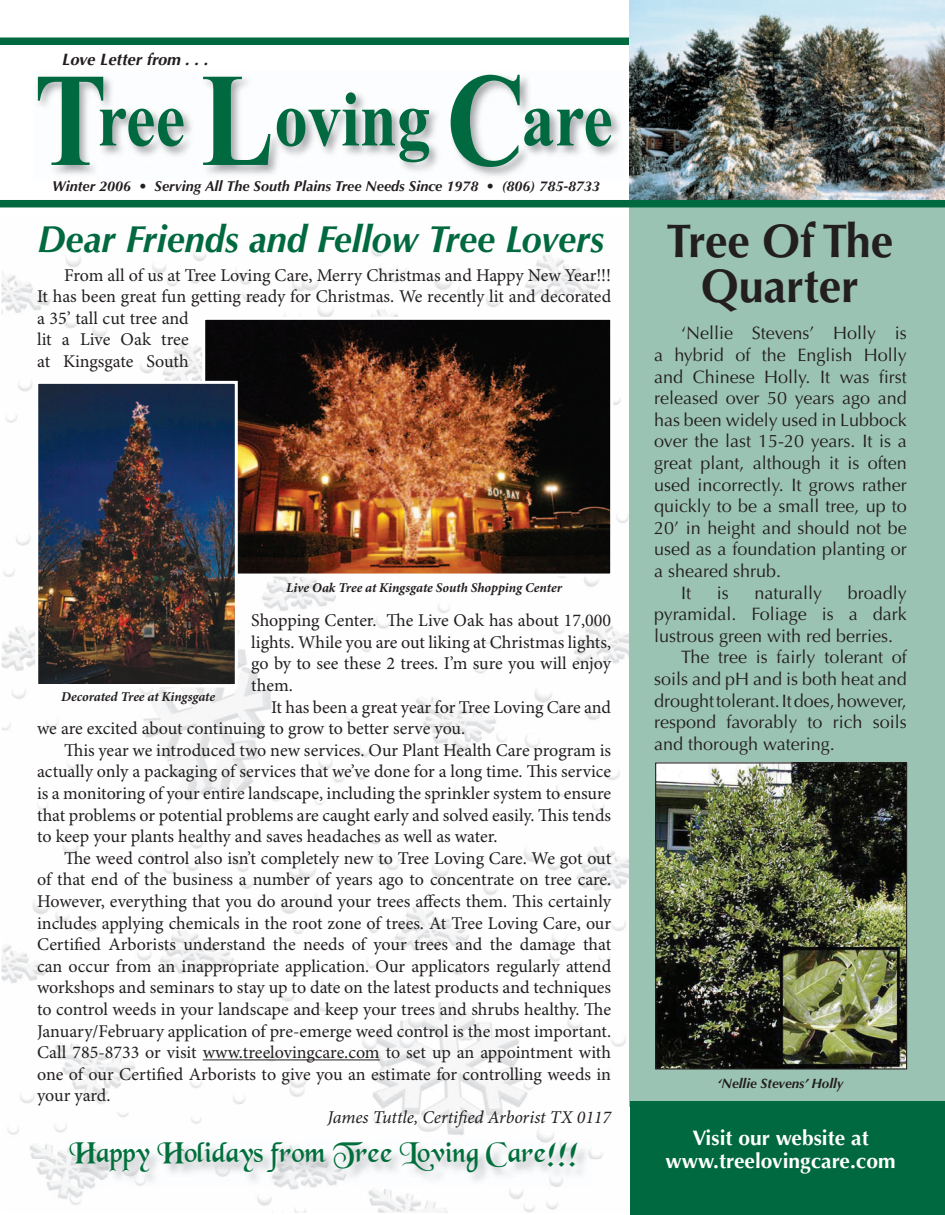
<style>
.page{position:relative;width:945px;height:1215px;background:#fff}
.page>*{position:absolute;margin:0;border:0;box-sizing:border-box;transform-origin:0 0}
.t1{font:700 78.3px "Times New Roman";color:#00693f;scale:.85 1}
.t2{font:700 47.25px/45px "Optima";color:#231f20;text-align:center;scale:.95 1}
.t3{font:italic 700 37.8px "Optima";color:#00693f;scale:.95 1}
.t4{font:30px "Black Chancery";color:#006f3c}
.t5{font:700 21px/22.5px "Optima";color:#fff;text-align:center}
.t6{font:18px/21.6px "Minion Pro";letter-spacing:-.005em;color:#231f20;text-align:justify}
.t7{font:18px "Optima";color:#231f20}
.t8{font:italic 18px "Minion Pro";letter-spacing:-.005em;color:#231f20}
.t9{font:italic 700 16.5px "Optima";color:#231f20}
.t10{font:italic 700 14.4px "Optima";color:#231f20}
.t11{font:italic 700 13.5px "Minion Pro";letter-spacing:-.005em;color:#231f20}
.t12{font:italic 700 13.5px "Optima";color:#231f20}
.s1{font-size:133.2px}
</style>
<div class="page">
<img style="left:1px;top:217px;width:629px;height:996px">
<hr style="left:203px;top:1059px;width:177px;height:1px;background:#231f20">
<div style="left:0;top:38px;width:634px;height:7px;background:#00693f"></div>
<img style="left:630px;top:0;width:315px;height:200px">
<div style="left:630px;top:202px;width:315px;height:904px;background:#9bc3b3"></div>
<div style="left:630px;top:1102px;width:314px;height:113px;background:#00693f"></div>
<img style="left:37px;top:75px;width:583px;height:101px">
<div style="left:0;top:200px;width:945px;height:7px;background:#00693f"></div>
<img style="left:206px;top:321px;width:403px;height:252px">
<div style="left:202px;top:317px;width:411px;height:260px;border:3px solid #fff"></div>
<img style="left:39px;top:385px;width:195px;height:299px">
<div style="left:35px;top:381px;width:203px;height:307px;border:3px solid #fff"></div>
<img style="left:68px;top:1141px;width:523px;height:46px">
<img style="left:657px;top:764px;width:248px;height:304px">
<div style="left:655px;top:762px;width:252px;height:308px;border:1px solid #231f20"></div>
<p class="t9" style="left:62px;top:49px;width:148px">Love Letter from . . .</p>
<h1 class="t1" style="left:34px;top:65px;width:683px"><span class="s1">T</span>ree <span class="s1">L</span>oving <span class="s1">C</span>are</h1>
<p class="t10" style="left:52px;top:178px;width:550px">Winter 2006 • Serving All The South Plains Tree Needs Since 1978 • (806) 785-8733</p>
<h3 class="t3" style="left:38px;top:217px;width:598px">Dear Friends and Fellow Tree Lovers</h3>
<p class="t6" style="left:37px;top:265px;width:576px;text-align:left;text-indent:27px">From all of us at Tree Loving Care, Merry Christmas and Happy New Year!!!<br>It has been great fun getting ready for Christmas. We recently lit and decorated a 35’ tall cut tree and<br>lit a Live Oak tree<br>at Kingsgate South</p>
<p class="t11" style="left:286px;top:579px;width:277px">Live Oak Tree at Kingsgate South Shopping Center</p>
<p class="t6" style="left:251px;top:610px;width:361px">Shopping Center. The Live Oak has about 17,000 lights. While you are out liking at Christmas lights, go by to see these 2 trees. I’m sure you will enjoy them.</p>
<p class="t6" style="left:37px;top:697px;width:576px;text-indent:234px">It has been a great year for Tree Loving Care and we are excited about continuing to grow to better serve you.</p>
<p class="t6" style="left:37px;top:740px;width:576px;text-indent:27px">This year we introduced two new services. Our Plant Health Care program is actually only a packaging of services that we’ve done for a long time. This service is a monitoring of your entire landscape, including the sprinkler system to ensure that problems or potential problems are caught early and solved easily. This tends to keep your plants healthy and saves headaches as well as water.</p>
<p class="t6" style="left:37px;top:848px;width:576px;text-indent:27px">The weed control also isn’t completely new to Tree Loving Care. We got out of that end of the business a number of years ago to concentrate on tree care.<br>However, everything that you do around your trees affects them. This certainly includes applying chemicals in the root zone of trees. At Tree Loving Care, our Certified Arborists understand the needs of your trees and the damage that can occur from an inappropriate application. Our applicators regularly attend workshops and seminars to stay up to date on the latest products and techniques to control weeds in your landscape and keep your trees and shrubs healthy. The January/February application of pre-emerge weed control is the most important.<br>Call 785-8733 or visit www.treelovingcare.com to set up an appointment with one of our Certified Arborists to give you an estimate for controlling weeds in your yard.</p>
<p class="t8" style="left:328px;top:1106px;width:285px">James Tuttle, Certified Arborist TX 0117</p>
<p class="t11" style="left:61px;top:688px;width:155px">Decorated Tree at Kingsgate</p>
<h3 class="t4" style="left:69px;top:1142px;width:511px">Happy Holidays from Tree Loving Care!!!</h3>
<h2 class="t2" style="left:666px;top:219px;width:241px">Tree Of The<br>Quarter</h2>
<p class="t7" style="left:681px;top:323px;width:227px">‘Nellie Stevens’ Holly is</p>
<p class="t7" style="left:654px;top:344px;width:254px">a hybrid of the English Holly</p>
<p class="t7" style="left:654px;top:366px;width:254px">and Chinese Holly. It was first</p>
<p class="t7" style="left:654px;top:388px;width:254px">released over 50 years ago and</p>
<p class="t7" style="left:654px;top:409px;width:254px">has been widely used in Lubbock</p>
<p class="t7" style="left:654px;top:431px;width:254px">over the last 15-20 years. It is a</p>
<p class="t7" style="left:654px;top:452px;width:254px">great plant, although it is often</p>
<p class="t7" style="left:654px;top:474px;width:254px">used incorrectly. It grows rather</p>
<p class="t7" style="left:654px;top:496px;width:254px">quickly to be a small tree, up to</p>
<p class="t7" style="left:654px;top:517px;width:254px">20’ in height and should not be</p>
<p class="t7" style="left:654px;top:539px;width:254px">used as a foundation planting or</p>
<p class="t7" style="left:654px;top:560px;width:129px">a sheared shrub.</p>
<p class="t7" style="left:681px;top:582px;width:12px">It</p>
<p class="t7" style="left:717px;top:582px;width:14px">is</p>
<p class="t7" style="left:754px;top:582px;width:69px">naturally</p>
<p class="t7" style="left:848px;top:582px;width:61px">broadly</p>
<p class="t7" style="left:654px;top:604px;width:254px">pyramidal. Foliage is a dark</p>
<p class="t7" style="left:654px;top:625px;width:241px">lustrous green with red berries.</p>
<p class="t7" style="left:681px;top:647px;width:227px">The tree is fairly tolerant of</p>
<p class="t7" style="left:654px;top:668px;width:254px">soils and pH and is both heat and</p>
<p class="t7" style="left:654px;top:690px;width:254px">drought tolerant. It does, however,</p>
<p class="t7" style="left:654px;top:712px;width:254px">respond favorably to rich soils</p>
<p class="t7" style="left:654px;top:733px;width:182px">and thorough watering.</p>
<p class="t12" style="left:718px;top:1075px;width:127px">‘Nellie Stevens’ Holly</p>
<p class="t5" style="left:665px;top:1127px;width:232px">Visit our website at www.treelovingcare.com</p>
</div>
